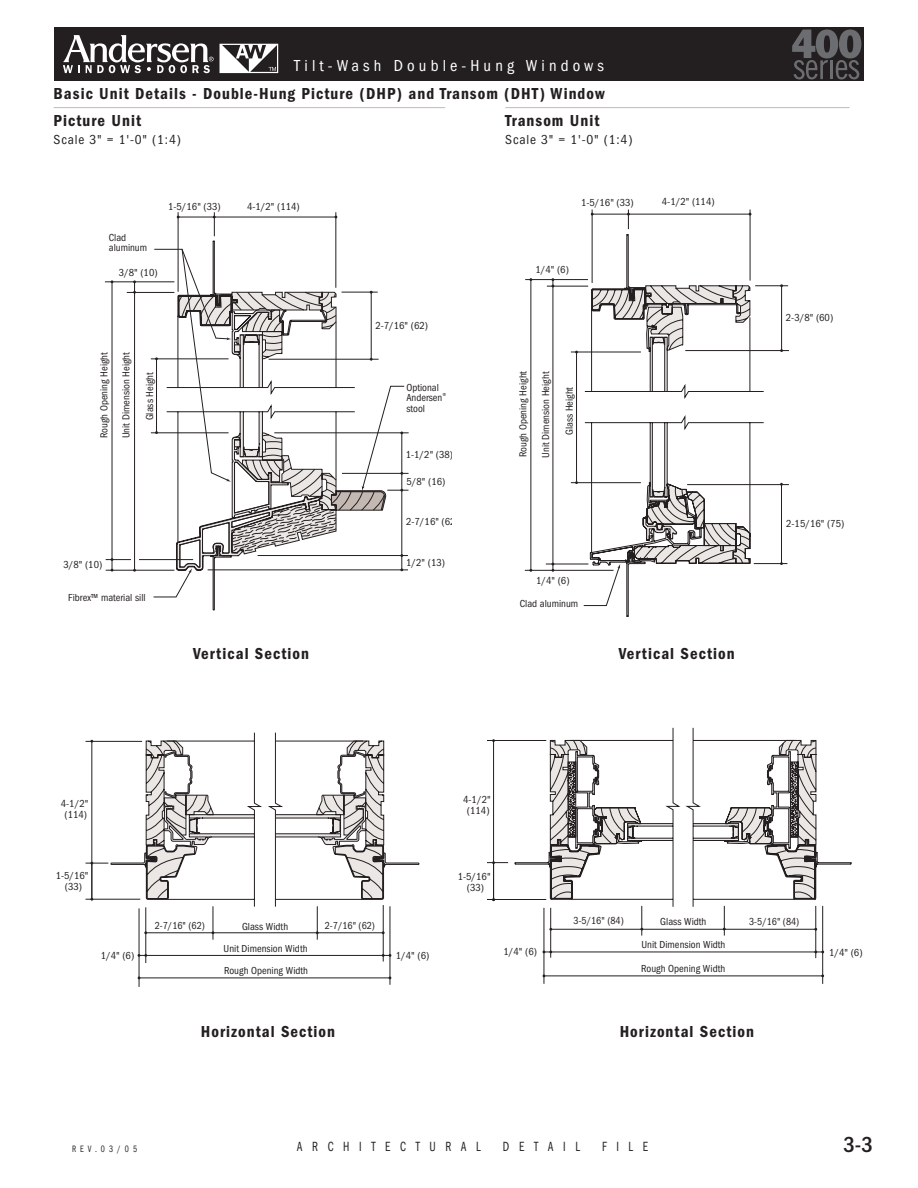
<style>
.page{position:relative;width:918px;height:1188px;background:#fff}
.page>*{position:absolute;margin:0;border:0;box-sizing:border-box;transform-origin:0 0}
.t1{font:500 condensed 22.5px "Franklin Gothic";color:#231f20}
.t2{font:600 condensed 16.5px "Franklin Gothic";letter-spacing:.065em;color:#231f20}
.t3{font:condensed 16.5px "Franklin Gothic";letter-spacing:.25em;color:#fff}
.t4{font:condensed 13.8px "Franklin Gothic";letter-spacing:.83em;color:#231f20;scale:.84 1}
.t5{font:condensed 13.5px "Franklin Gothic";letter-spacing:.06em;color:#231f20}
.t6{font:condensed 10.5px/10.5px "Franklin Gothic";color:#231f20;text-align:center}
.t7{font:condensed 10.5px "Franklin Gothic";color:#231f20;scale:.95 1}
.t8{font:condensed 9.6px "Franklin Gothic";letter-spacing:.5em;color:#231f20;scale:.84 1}
</style>
<div class="page">
<div style="left:54px;top:27px;width:810px;height:54px;background:#231f20"></div>
<svg style="left:792px;top:30px;width:69px;height:49px"></svg>
<svg style="left:63px;top:35px;width:151px;height:38px"></svg>
<svg style="left:220px;top:44px;width:58px;height:29px"></svg>
<hr style="left:54px;top:107px;width:391px;height:1px;background:#c3b9b2">
<hr style="left:139px;top:955px;width:251px;height:1px;background:#231f20">
<svg style="left:138px;top:954px;width:8px;height:3px"></svg>
<svg style="left:382px;top:954px;width:8px;height:3px"></svg>
<hr style="left:146px;top:933px;width:238px;height:1px;background:#231f20">
<hr style="left:139px;top:978px;width:251px;height:1px;background:#231f20">
<hr style="left:139px;top:908px;width:1px;height:79px;background:#231f20">
<hr style="left:146px;top:907px;width:1px;height:56px;background:#231f20">
<hr style="left:213px;top:906px;width:1px;height:34px;background:#231f20">
<hr style="left:317px;top:906px;width:1px;height:34px;background:#231f20">
<hr style="left:390px;top:906px;width:1px;height:79px;background:#231f20">
<hr style="left:383px;top:905px;width:1px;height:57px;background:#231f20">
<svg style="left:86px;top:733px;width:334px;height:174px"></svg>
<hr style="left:134px;top:282px;width:1px;height:288px;background:#231f20">
<hr style="left:112px;top:282px;width:1px;height:288px;background:#231f20">
<svg style="left:106px;top:558px;width:25px;height:3px"></svg>
<hr style="left:106px;top:570px;width:68px;height:1px;background:#231f20">
<hr style="left:105px;top:282px;width:69px;height:1px;background:#231f20">
<hr style="left:127px;top:292px;width:47px;height:1px;background:#231f20">
<hr style="left:151px;top:359px;width:78px;height:1px;background:#231f20">
<hr style="left:151px;top:433px;width:78px;height:1px;background:#231f20">
<hr style="left:139px;top:559px;width:54px;height:1px;background:#231f20">
<svg style="left:153px;top:212px;width:256px;height:398px"></svg>
<svg style="left:584px;top:234px;width:180px;height:383px"></svg>
<svg style="left:592px;top:235px;width:158px;height:115px"></svg>
<hr style="left:592px;top:214px;width:158px;height:1px;background:#231f20">
<hr style="left:592px;top:210px;width:1px;height:73px;background:#231f20">
<hr style="left:750px;top:210px;width:1px;height:71px;background:#231f20">
<svg style="left:627px;top:210px;width:3px;height:19px"></svg>
<hr style="left:525px;top:570px;width:89px;height:1px;background:#231f20">
<hr style="left:553px;top:280px;width:1px;height:290px;background:#231f20">
<svg style="left:552px;top:278px;width:2px;height:8px"></svg>
<svg style="left:552px;top:563px;width:2px;height:9px"></svg>
<hr style="left:531px;top:280px;width:1px;height:290px;background:#231f20">
<hr style="left:546px;top:564px;width:42px;height:1px;background:#231f20">
<hr style="left:525px;top:279px;width:63px;height:1px;background:#231f20">
<hr style="left:547px;top:286px;width:41px;height:1px;background:#231f20">
<hr style="left:576px;top:352px;width:1px;height:130px;background:#231f20">
<hr style="left:571px;top:352px;width:70px;height:1px;background:#231f20">
<hr style="left:571px;top:482px;width:70px;height:1px;background:#231f20">
<hr style="left:754px;top:563px;width:33px;height:1px;background:#231f20">
<hr style="left:687px;top:484px;width:102px;height:1px;background:#231f20">
<hr style="left:781px;top:286px;width:1px;height:64px;background:#231f20">
<hr style="left:685px;top:350px;width:104px;height:1px;background:#231f20">
<hr style="left:755px;top:286px;width:33px;height:1px;background:#231f20">
<hr style="left:781px;top:484px;width:1px;height:79px;background:#231f20">
<svg style="left:575px;top:481px;width:175px;height:135px"></svg>
<svg style="left:550px;top:728px;width:266px;height:179px"></svg>
<svg style="left:546px;top:740px;width:270px;height:160px"></svg>
<svg style="left:515px;top:740px;width:125px;height:159px"></svg>
<svg style="left:726px;top:740px;width:125px;height:159px"></svg>
<hr style="left:493px;top:741px;width:1px;height:159px;background:#231f20">
<hr style="left:487px;top:899px;width:59px;height:1px;background:#231f20">
<hr style="left:487px;top:740px;width:59px;height:1px;background:#231f20">
<svg style="left:487px;top:861px;width:21px;height:3px"></svg>
<hr style="left:544px;top:952px;width:279px;height:1px;background:#231f20">
<svg style="left:543px;top:951px;width:9px;height:2px"></svg>
<svg style="left:814px;top:951px;width:10px;height:2px"></svg>
<hr style="left:544px;top:976px;width:279px;height:1px;background:#231f20">
<hr style="left:544px;top:908px;width:1px;height:76px;background:#231f20">
<hr style="left:550px;top:908px;width:1px;height:50px;background:#231f20">
<hr style="left:642px;top:906px;width:1px;height:30px;background:#231f20">
<hr style="left:724px;top:906px;width:1px;height:30px;background:#231f20">
<hr style="left:822px;top:906px;width:1px;height:78px;background:#231f20">
<hr style="left:816px;top:906px;width:1px;height:52px;background:#231f20">
<hr style="left:551px;top:929px;width:265px;height:1px;background:#231f20">
<hr style="left:505px;top:107px;width:345px;height:1px;background:#c3b9b2">
<h2 class="t3" style="left:294px;top:56px;width:312px">Tilt-Wash Double-Hung Windows</h2>
<h2 class="t2" style="left:54px;top:84px;width:553px">Basic Unit Details - Double-Hung Picture (DHP) and Transom (DHT) Window</h2>
<h2 class="t2" style="left:54px;top:111px;width:89px">Picture Unit</h2>
<p class="t5" style="left:54px;top:132px;width:129px">Scale 3" = 1'-0" (1:4)</p>
<h2 class="t2" style="left:505px;top:111px;width:96px">Transom Unit</h2>
<p class="t5" style="left:505px;top:132px;width:129px">Scale 3" = 1'-0" (1:4)</p>
<p class="t6" style="left:168px;top:201px;width:54px">1-5/16" (33)</p>
<p class="t6" style="left:247px;top:201px;width:54px">4-1/2" (114)</p>
<p class="t6" style="left:581px;top:197px;width:54px">1-5/16" (33)</p>
<p class="t6" style="left:662px;top:197px;width:54px">4-1/2" (114)</p>
<p class="t6" style="left:109px;top:232px;width:40px;text-align:left">Clad aluminum</p>
<p class="t6" style="left:119px;top:267px;width:40px">3/8" (10)</p>
<p class="t6" style="left:535px;top:265px;width:35px">1/4" (6)</p>
<p class="t6" style="left:375px;top:320px;width:54px">2-7/16" (62)</p>
<p class="t6" style="left:786px;top:313px;width:49px">2-3/8" (60)</p>
<p class="t6" style="left:93px;top:438px;width:88px;line-height:22.2px;text-align:left;rotate:-90deg">Rough Opening Height<br>Unit Dimension Height</p>
<p class="t6" style="left:145px;top:420px;width:50px;rotate:-90deg">Glass Height</p>
<p class="t6" style="left:406px;top:382px;width:41px;text-align:left">Optional<br>Andersen<sup>® </sup>stool</p>
<p class="t6" style="left:406px;top:449px;width:49px">1-1/2" (38)</p>
<p class="t6" style="left:512px;top:458px;width:89px;line-height:22.8px;text-align:left;rotate:-90deg">Rough Opening Height<br>Unit Dimension Height</p>
<p class="t6" style="left:564px;top:435px;width:50px;rotate:-90deg">Glass Height</p>
<p class="t6" style="left:406px;top:476px;width:40px">5/8" (16)</p>
<p class="t6" style="left:406px;top:516px;width:54px">2-7/16" (62)</p>
<p class="t6" style="left:786px;top:519px;width:60px">2-15/16" (75)</p>
<p class="t6" style="left:63px;top:559px;width:40px">3/8" (10)</p>
<p class="t6" style="left:406px;top:558px;width:40px">1/2" (13)</p>
<p class="t6" style="left:536px;top:575px;width:35px">1/4" (6)</p>
<p class="t6" style="left:68px;top:592px;width:79px">Fibrex™ material sill</p>
<p class="t6" style="left:520px;top:598px;width:60px">Clad aluminum</p>
<h2 class="t2" style="left:193px;top:644px;width:117px">Vertical Section</h2>
<h2 class="t2" style="left:619px;top:644px;width:117px">Vertical Section</h2>
<p class="t6" style="left:61px;top:799px;width:29px">4-1/2" (114)</p>
<p class="t6" style="left:56px;top:871px;width:34px">1-5/16" (33)</p>
<p class="t7" style="left:155px;top:920px;width:54px">2-7/16" (62)</p>
<p class="t7" style="left:325px;top:920px;width:54px">2-7/16" (62)</p>
<p class="t6" style="left:224px;top:915px;width:86px;line-height:22.4px">Glass Width<br>Unit Dimension Width<br>Rough Opening Width</p>
<p class="t6" style="left:101px;top:951px;width:35px">1/4" (6)</p>
<p class="t6" style="left:396px;top:951px;width:35px">1/4" (6)</p>
<h2 class="t2" style="left:201px;top:1022px;width:136px">Horizontal Section</h2>
<p class="t6" style="left:463px;top:794px;width:29px">4-1/2" (114)</p>
<p class="t6" style="left:458px;top:872px;width:34px">1-5/16" (33)</p>
<p class="t7" style="left:574px;top:915px;width:54px">3-5/16" (84)</p>
<p class="t7" style="left:749px;top:915px;width:54px">3-5/16" (84)</p>
<p class="t6" style="left:641px;top:911px;width:86px;line-height:22.5px">Glass Width<br>Unit Dimension Width</p>
<p class="t6" style="left:641px;top:963px;width:86px">Rough Opening Width</p>
<p class="t6" style="left:503px;top:947px;width:35px">1/4" (6)</p>
<p class="t6" style="left:829px;top:947px;width:35px">1/4" (6)</p>
<h2 class="t2" style="left:620px;top:1022px;width:136px">Horizontal Section</h2>
<p class="t8" style="left:72px;top:1143px;width:79px">REV.03/05</p>
<h3 class="t4" style="left:297px;top:1139px;width:221px">ARCHITECTURAL</h3>
<h3 class="t4" style="left:503px;top:1139px;width:93px">DETAIL</h3>
<h3 class="t4" style="left:602px;top:1139px;width:56px">FILE</h3>
<h1 class="t1" style="left:843px;top:1132px;width:31px">3-3</h1>
</div>
